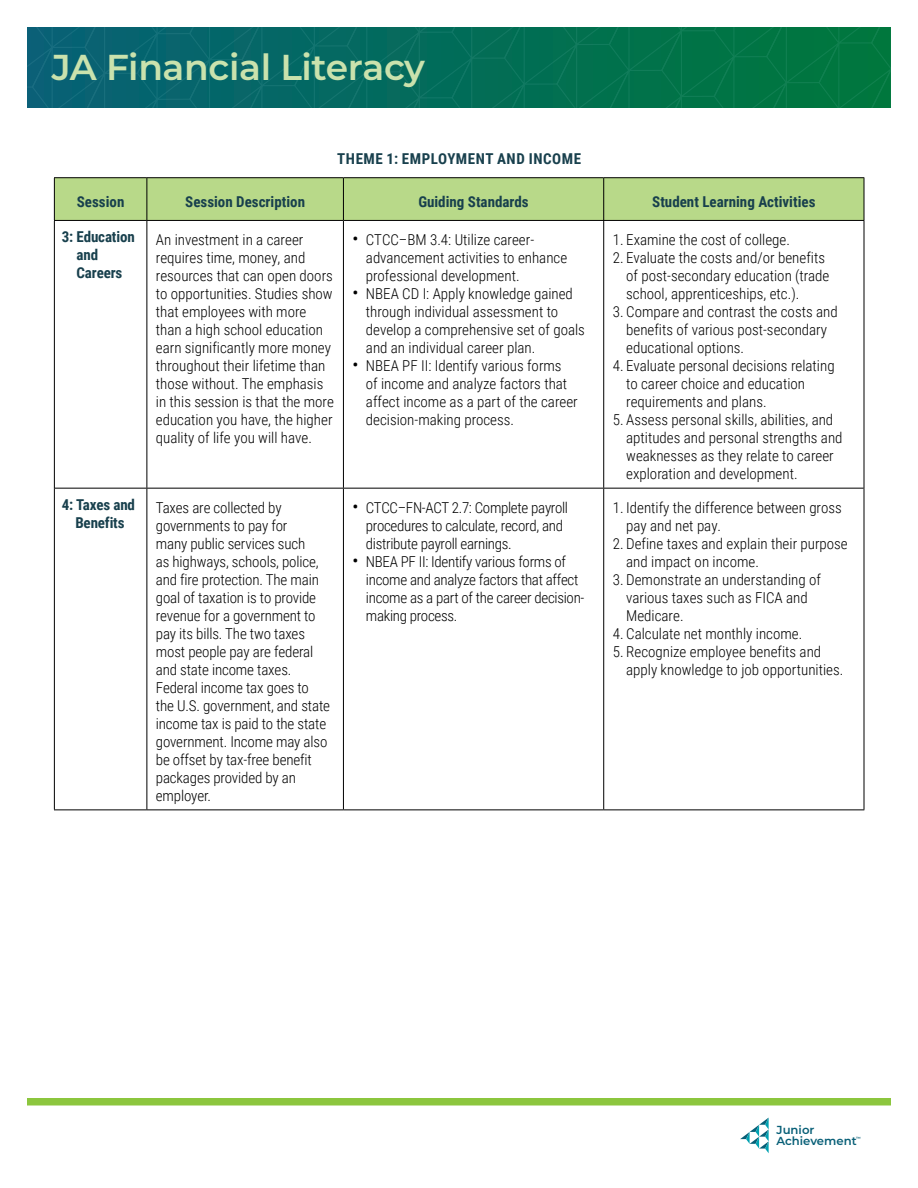
<style>
.page{position:relative;width:918px;height:1188px;background:#fff}
.page>*{position:absolute;margin:0;border:0;box-sizing:border-box;transform-origin:0 0}
.t1{font:600 36px "Montserrat";letter-spacing:-.01em;color:#cae2ad}
.table_body{font:300 15px/18px "Roboto Condensed";color:#000}
.table_body-2{font:300 15px/18px "Roboto Condensed";letter-spacing:-.02em;color:#000}
.table_col_head{font:700 15px "Roboto Condensed";color:#18404d}
.table_col_head_fl_left_numbered{font:700 15px/18px "Roboto Condensed";letter-spacing:-.01em;color:#18404d}
.table_title{font:700 15px "Roboto Condensed";letter-spacing:.035em;color:#18404d}
.t2{font:600 11.7px/11.7px "Montserrat";color:#085f77}
.t3{font:600 4.5px "Montserrat";color:#085f77}
.s1{font-weight:400;font-size:18px}
</style>
<div class="page">
<svg style="left:740px;top:1118px;width:29px;height:35px"></svg>
<svg style="left:27px;top:27px;width:864px;height:81px;background:#046d59"></svg>
<div style="left:27px;top:1098px;width:864px;height:8px;background:#8cc63e"></div>
<div style="left:55px;top:178px;width:809px;height:42px;background:#b8d989"></div>
<hr style="left:147px;top:221px;width:1px;height:267px;background:#000">
<hr style="left:343px;top:221px;width:1px;height:267px;background:#000">
<hr style="left:603px;top:221px;width:1px;height:267px;background:#000">
<hr style="left:147px;top:489px;width:1px;height:320px;background:#000">
<hr style="left:343px;top:489px;width:1px;height:320px;background:#000">
<hr style="left:603px;top:489px;width:1px;height:320px;background:#000">
<hr style="left:55px;top:488px;width:92px;height:1px;background:#000">
<hr style="left:147px;top:488px;width:196px;height:1px;background:#000">
<hr style="left:343px;top:488px;width:261px;height:1px;background:#000">
<hr style="left:604px;top:488px;width:260px;height:1px;background:#000">
<hr style="left:54px;top:221px;width:1px;height:267px;background:#000">
<hr style="left:864px;top:221px;width:1px;height:267px;background:#000">
<hr style="left:54px;top:488px;width:1px;height:321px;background:#000">
<hr style="left:864px;top:488px;width:1px;height:321px;background:#000">
<hr style="left:54px;top:809px;width:93px;height:1px;background:#000">
<hr style="left:147px;top:809px;width:196px;height:1px;background:#000">
<hr style="left:343px;top:809px;width:261px;height:1px;background:#000">
<hr style="left:604px;top:809px;width:260px;height:1px;background:#000">
<hr style="left:54px;top:177px;width:93px;height:1px;background:#000">
<hr style="left:54px;top:178px;width:1px;height:42px;background:#000">
<hr style="left:147px;top:177px;width:196px;height:1px;background:#000">
<hr style="left:147px;top:178px;width:1px;height:42px;background:#000">
<hr style="left:343px;top:177px;width:261px;height:1px;background:#000">
<hr style="left:343px;top:178px;width:1px;height:42px;background:#000">
<hr style="left:604px;top:177px;width:260px;height:1px;background:#000">
<hr style="left:603px;top:178px;width:1px;height:42px;background:#000">
<hr style="left:54px;top:220px;width:93px;height:1px;background:#000">
<hr style="left:147px;top:220px;width:196px;height:1px;background:#000">
<hr style="left:343px;top:220px;width:261px;height:1px;background:#000">
<hr style="left:864px;top:178px;width:1px;height:42px;background:#000">
<hr style="left:603px;top:220px;width:261px;height:1px;background:#000">
<h1 class="t1" style="left:52px;top:42px;width:375px">JA Financial Literacy</h1>
<p class="table_title" style="left:337px;top:148px;width:245px">THEME 1: EMPLOYMENT AND INCOME</p>
<p class="table_col_head" style="left:77px;top:191px;width:49px">Session</p>
<p class="table_col_head" style="left:185px;top:191px;width:121px">Session Description</p>
<p class="table_col_head" style="left:418px;top:191px;width:112px">Guiding Standards</p>
<p class="table_col_head" style="left:652px;top:191px;width:165px">Student Learning Activities</p>
<p class="table_col_head_fl_left_numbered" style="left:77px;top:227px;width:60px;text-indent:-15px">3: Education and<br>Careers</p>
<p class="table_body" style="left:156px;top:230px;width:180px">An investment in a career requires time, money, and resources that can open doors to opportunities. Studies show that employees with more than a high school education earn significantly more money throughout their lifetime than those without. The emphasis in this session is that the more education you have, the higher quality of life you will have.</p>
<p class="table_body" style="left:366px;top:230px;width:203px;text-indent:-14px"><span class="s1">•</span> CTCC–BM 3.4: Utilize career&shy;advancement activities to enhance professional development.</p>
<p class="table_body" style="left:613px;top:230px;width:179px">1. Examine the cost of college.</p>
<p class="table_body" style="left:626px;top:248px;width:205px;text-indent:-14px">2. Evaluate the costs and/or benefits of post-secondary education (trade school, apprenticeships, etc.).</p>
<p class="table_body" style="left:626px;top:302px;width:213px;text-indent:-14px">3. Compare and contrast the costs and benefits of various post-secondary educational options.</p>
<p class="table_body" style="left:626px;top:356px;width:210px;text-indent:-14px">4. Evaluate personal decisions relating to career choice and education requirements and plans.</p>
<p class="table_body" style="left:626px;top:410px;width:218px;text-indent:-14px">5. Assess personal skills, abilities, and aptitudes and personal strengths and weaknesses as they relate to career exploration and development.</p>
<p class="table_body" style="left:366px;top:284px;width:221px;text-indent:-14px"><span class="s1">•</span> NBEA CD I: Apply knowledge gained through individual assessment to develop a comprehensive set of goals and an individual career plan.</p>
<p class="table_body" style="left:366px;top:356px;width:213px;text-indent:-14px"><span class="s1">•</span> NBEA PF II: Identify various forms<br>of income and analyze factors that affect income as a part of the career decision-making process.</p>
<p class="table_col_head_fl_left_numbered" style="left:62px;top:495px;width:75px;text-align:center">4: Taxes and<br>Benefits</p>
<p class="table_body" style="left:156px;top:498px;width:176px">Taxes are collected by governments to pay for<br>many public services such<br>as highways, schools, police, and fire protection. The main goal of taxation is to provide revenue for a government to pay its bills. The two taxes most people pay are federal and state income taxes.<br>Federal income tax goes to the U.S. government, and state income tax is paid to the state government. Income may also be offset by tax-free benefit packages provided by an employer.</p>
<p class="table_body-2" style="left:366px;top:498px;width:204px;text-indent:-14px"><span class="s1">•</span> CTCC–FN-ACT 2.7: Complete payroll procedures to calculate, record, and distribute payroll earnings.</p>
<p class="table_body-2" style="left:366px;top:552px;width:220px;text-indent:-14px"><span class="s1">•</span> NBEA PF II: Identify various forms of income and analyze factors that affect income as a part of the career decision&shy;making process.</p>
<p class="table_body" style="left:626px;top:498px;width:217px;text-indent:-14px">1. Identify the difference between gross pay and net pay.</p>
<p class="table_body" style="left:626px;top:534px;width:223px;text-indent:-14px">2. Define taxes and explain their purpose and impact on income.</p>
<p class="table_body" style="left:626px;top:570px;width:196px;text-indent:-14px">3. Demonstrate an understanding of various taxes such as FICA and<br>Medicare.</p>
<p class="table_body" style="left:613px;top:624px;width:191px">4. Calculate net monthly income.</p>
<p class="table_body" style="left:626px;top:642px;width:219px;text-indent:-14px">5. Recognize employee benefits and apply knowledge to job opportunities.</p>
<p class="t2" style="left:777px;top:1123px;width:82px">Junior<br>Achievement</p>
<p class="t3" style="left:856px;top:1135px;width:6px">™</p>
</div>
